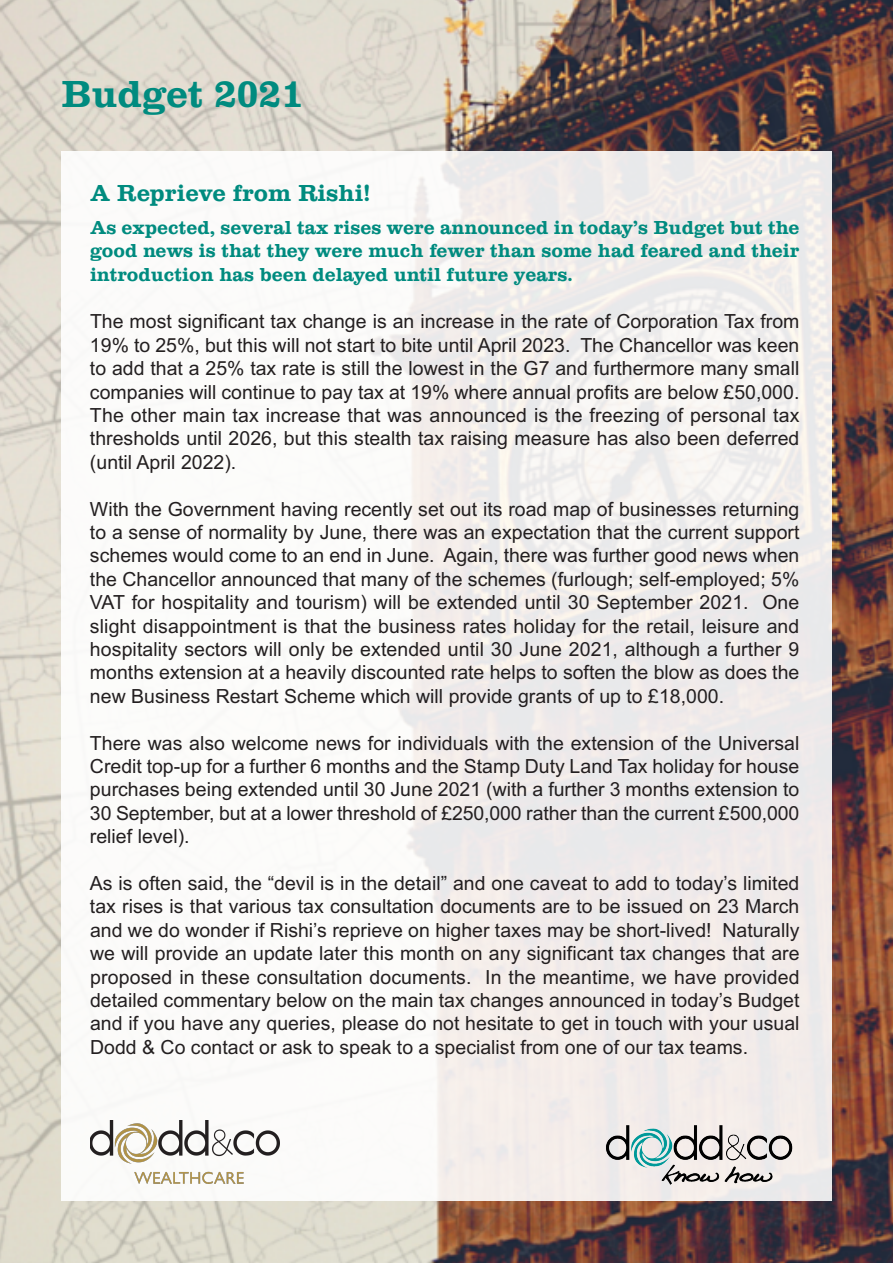
<style>
.page{position:relative;width:893px;height:1263px;background:#fff}
.page>*{position:absolute;margin:0;border:0;box-sizing:border-box;transform-origin:0 0}
.t1{font:39px "Clarendon";color:#008b7f}
.t2{font:24px "Clarendon";color:#008b7f}
.t3{font:19.5px/23.4px "Arial";color:#231f20;text-align:justify}
.t4{font:19.5px/23.4px "Clarendon";color:#008b7f;text-align:justify}
</style>
<div class="page">
<img style="left:0;top:0;width:893px;height:1262px">
<div style="left:61px;top:151px;width:771px;height:1049px;background:#fff;opacity:.9"></div>
<img style="left:604px;top:1121px;width:195px;height:66px">
<img style="left:90px;top:1120px;width:189px;height:71px">
<h1 class="t1" style="left:61px;top:72px;width:244px">Budget 2021</h1>
<p class="t2" style="left:90px;top:179px;width:282px">A Reprieve from Rishi!</p>
<p class="t4" style="left:90px;top:216px;width:711px">As expected, several tax rises were announced in todayÊs Budget but the good news is that they were much fewer than some had feared and their introduction has been delayed until future years.</p>
<p class="t3" style="left:90px;top:310px;width:711px">The most significant tax change is an increase in the rate of Corporation Tax from 19% to 25%, but this will not start to bite until April 2023. The Chancellor was keen to add that a 25% tax rate is still the lowest in the G7 and furthermore many small companies will continue to pay tax at 19% where annual profits are below £50,000.<br>The other main tax increase that was announced is the freezing of personal tax thresholds until 2026, but this stealth tax raising measure has also been deferred (until April 2022).</p>
<p class="t3" style="left:90px;top:497px;width:711px">With the Government having recently set out its road map of businesses returning to a sense of normality by June, there was an expectation that the current support schemes would come to an end in June. Again, there was further good news when the Chancellor announced that many of the schemes (furlough; self-employed; 5% VAT for hospitality and tourism) will be extended until 30 September 2021. One slight disappointment is that the business rates holiday for the retail, leisure and hospitality sectors will only be extended until 30 June 2021, although a further 9 months extension at a heavily discounted rate helps to soften the blow as does the new Business Restart Scheme which will provide grants of up to £18,000.</p>
<p class="t3" style="left:90px;top:731px;width:711px">There was also welcome news for individuals with the extension of the Universal Credit top-up for a further 6 months and the Stamp Duty Land Tax holiday for house purchases being extended until 30 June 2021 (with a further 3 months extension to 30 September, but at a lower threshold of £250,000 rather than the current £500,000 relief level).</p>
<p class="t3" style="left:90px;top:872px;width:711px">As is often said, the “devil is in the detail” and one caveat to add to today’s limited tax rises is that various tax consultation documents are to be issued on 23 March and we do wonder if Rishi’s reprieve on higher taxes may be short-lived! Naturally we will provide an update later this month on any significant tax changes that are proposed in these consultation documents. In the meantime, we have provided detailed commentary below on the main tax changes announced in today’s Budget and if you have any queries, please do not hesitate to get in touch with your usual Dodd &amp; Co contact or ask to speak to a specialist from one of our tax teams.</p>
</div>
